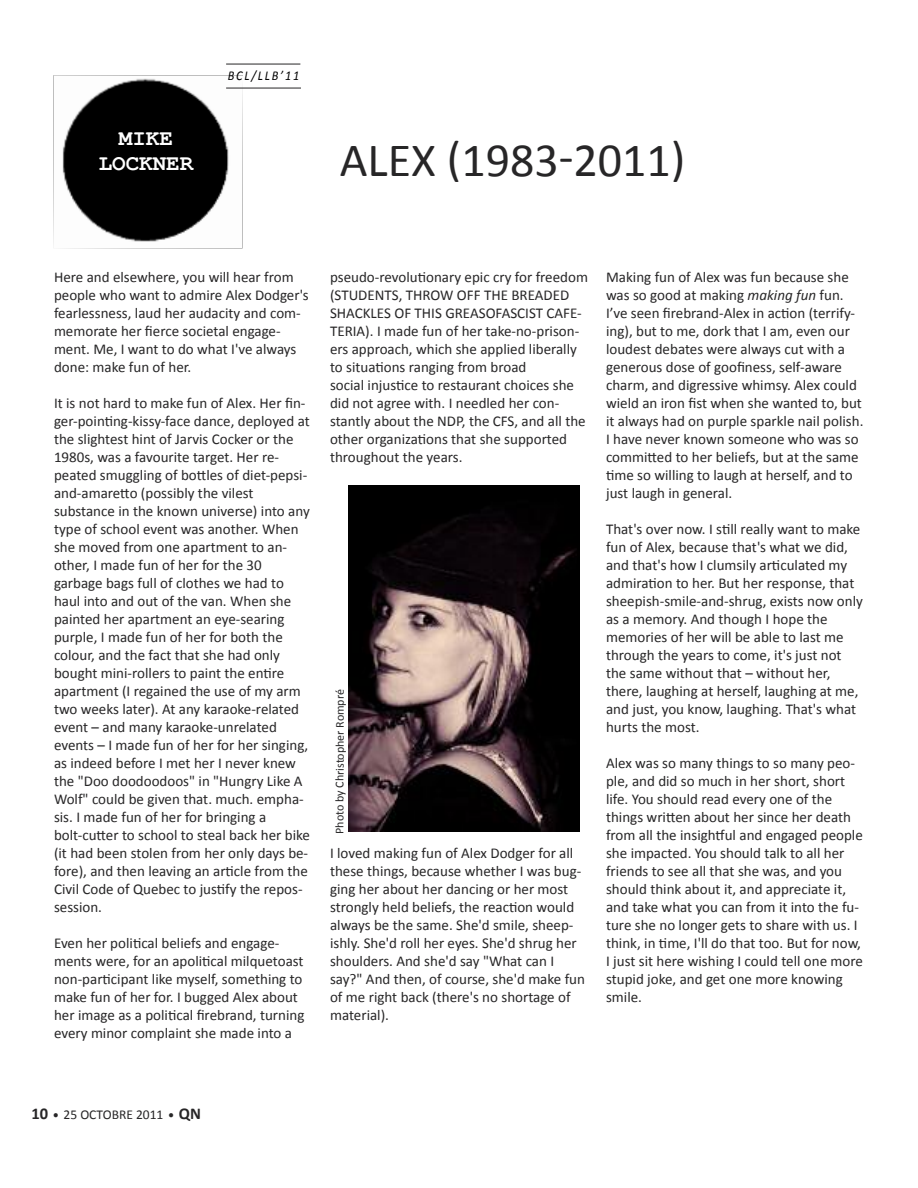
<style>
.page{position:relative;width:918px;height:1188px;background:#fff}
.page>*{position:absolute;margin:0;border:0;box-sizing:border-box;transform-origin:0 0}
.t1{font:48px "Calibri";color:#272627}
.t2{font:700 22.5px/24.9px "Courier New";color:#fff;text-align:center}
.t3{font:15px/18px "Calibri";color:#272627}
.t4{font:13.5px "Calibri";color:#272627}
.t5{font:italic 13.5px "Calibri";letter-spacing:.15em;color:#000;scale:.9 1}
.t6{font:12px "Calibri";letter-spacing:-.005em;color:#272627}
.s1{font-style:italic}
.s2{font-weight:700;font-size:16.5px}
.s3{font-family:"Courier New";font-weight:700}
</style>
<div class="page">
<img style="left:53px;top:75px;width:190px;height:173px">
<hr style="left:226px;top:88px;width:75px;height:1px;background:#272627">
<hr style="left:226px;top:64px;width:74px;height:1px;background:#272627">
<img style="left:348px;top:486px;width:231px;height:346px">
<h2 class="t2" style="left:99px;top:127px;width:96px">MIKE<br>LOCKNER</h2>
<p class="t5" style="left:228px;top:70px;width:81px">BCL/LLB’11</p>
<h1 class="t1" style="left:340px;top:140px;width:347px">ALEX (1983-2011)</h1>
<p class="t3" style="left:54px;top:270px;width:256px">Here and elsewhere, you will hear from people who want to admire Alex Dodger's fearlessness, laud her audacity and com&shy;memorate her fierce societal engage&shy;ment. Me, I want to do what I've always done: make fun of her.</p>
<p class="t3" style="left:54px;top:396px;width:257px">It is not hard to make fun of Alex. Her fin&shy;ger-pointing-kissy-face dance, deployed at the slightest hint of Jarvis Cocker or the 1980s, was a favourite target. Her re&shy;peated smuggling of bottles of diet-pepsi&shy;and-amaretto (possibly the vilest substance in the known universe) into any type of school event was another. When she moved from one apartment to an&shy;other, I made fun of her for the 30 garbage bags full of clothes we had to haul into and out of the van. When she painted her apartment an eye-searing purple, I made fun of her for both the colour, and the fact that she had only bought mini-rollers to paint the entire apartment (I regained the use of my arm two weeks later). At any karaoke-related event – and many karaoke-unrelated events – I made fun of her for her singing, as indeed before I met her I never knew the "Doo doodoodoos" in "Hungry Like A Wolf" could be given that. much. empha&shy;sis. I made fun of her for bringing a bolt-cutter to school to steal back her bike (it had been stolen from her only days be&shy;fore), and then leaving an article from the Civil Code of Quebec to justify the repos&shy;session.</p>
<p class="t3" style="left:54px;top:936px;width:252px">Even her political beliefs and engage&shy;ments were, for an apolitical milquetoast non-participant like myself, something to make fun of her for. I bugged Alex about her image as a political firebrand, turning every minor complaint she made into a</p>
<p class="t3" style="left:330px;top:270px;width:259px">pseudo-revolutionary epic cry for freedom (STUDENTS, THROW OFF THE BREADED SHACKLES OF THIS GREASOFASCIST CAFE-TERIA). I made fun of her take-no-prison&shy;ers approach, which she applied liberally to situations ranging from broad<br>social injustice to restaurant choices she did not agree with. I needled her con&shy;stantly about the NDP, the CFS, and all the other organizations that she supported throughout the years.</p>
<p class="t6" style="left:335px;top:834px;width:146px;rotate:-90deg">Photo by Christopher Rompré</p>
<p class="t3" style="left:330px;top:846px;width:256px">I loved making fun of Alex Dodger for all these things, because whether I was bug&shy;ging her about her dancing or her most strongly held beliefs, the reaction would always be the same. She'd smile, sheep&shy;ishly. She'd roll her eyes. She'd shrug her shoulders. And she'd say "What can I say?" And then, of course, she'd make fun of me right back (there's no shortage of material).</p>
<p class="t3" style="left:606px;top:270px;width:259px">Making fun of Alex was fun because she was so good at making <span class="s1">making fun</span> fun.<br>I’ve seen firebrand-Alex in action (terrify&shy;ing), but to me, dork that I am, even our loudest debates were always cut with a generous dose of goofiness, self-aware charm, and digressive whimsy. Alex could wield an iron fist when she wanted to, but it always had on purple sparkle nail polish.<br>I have never known someone who was so committed to her beliefs, but at the same time so willing to laugh at herself, and to just laugh in general.</p>
<p class="t3" style="left:606px;top:522px;width:258px">That's over now. I still really want to make fun of Alex, because that's what we did, and that's how I clumsily articulated my admiration to her. But her response, that sheepish-smile-and-shrug, exists now only as a memory. And though I hope the memories of her will be able to last me through the years to come, it's just not the same without that – without her, there, laughing at herself, laughing at me, and just, you know, laughing. That's what hurts the most.</p>
<p class="t3" style="left:606px;top:756px;width:258px">Alex was so many things to so many peo&shy;ple, and did so much in her short, short life. You should read every one of the things written about her since her death from all the insightful and engaged people she impacted. You should talk to all her friends to see all that she was, and you should think about it, and appreciate it, and take what you can from it into the fu&shy;ture she no longer gets to share with us. I think, in time, I'll do that too. But for now, I just sit here wishing I could tell one more stupid joke, and get one more knowing smile.</p>
<p class="t4" style="left:31px;top:1109px;width:171px"><span class="s2">10</span> <span class="s3">•</span> 25 OCTOBRE 2011 <span class="s3">•</span> <span class="s2">QN</span></p>
</div>
